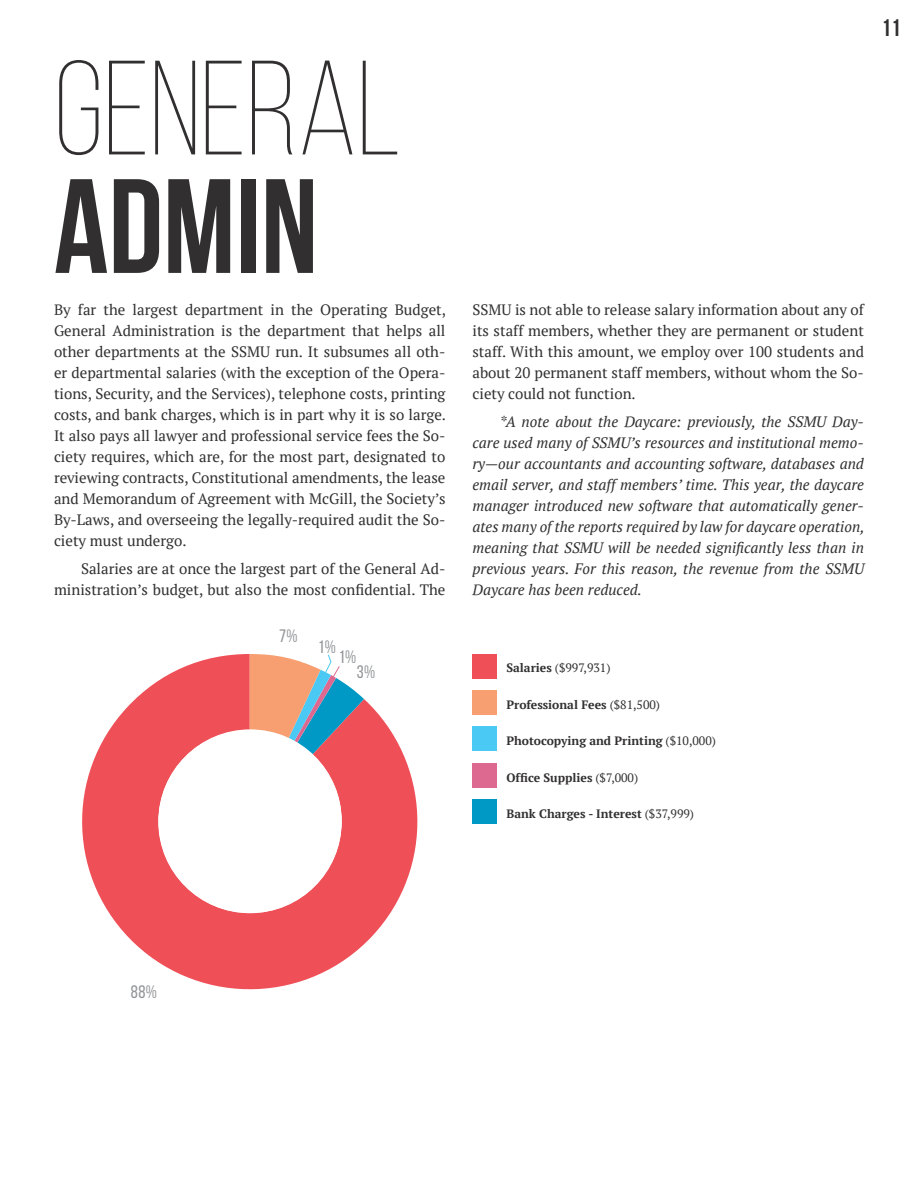
<style>
.page{position:relative;width:918px;height:1188px;background:#fff}
.page>*{position:absolute;margin:0;border:0;box-sizing:border-box;transform-origin:0 0}
.t1{font:300 133.95px "Bebas Neue";color:#312f30}
.t2{font:700 133.95px "Bebas Neue";color:#312f30}
.t3{font:700 24px "Bebas Neue";color:#312f30}
.t4{font:18px "Bebas Neue";color:#939598}
.t5{font:15px/21px "PT Serif";color:#312f30;text-align:justify}
.t6{font:italic 15px/21px "PT Serif";color:#312f30;text-align:justify}
.t7{font:700 12.15px "PT Serif";color:#312f30}
.t8{font:12.15px "PT Serif";color:#312f30}
.s1{font-weight:700}
.s2{font-weight:400}
</style>
<div class="page">
<svg style="left:82px;top:654px;width:336px;height:336px;fill:#ef5058"></svg>
<div style="left:472px;top:800px;width:25px;height:24px;background:#0099c5"></div>
<div style="left:472px;top:763px;width:25px;height:24px;background:#de6990"></div>
<div style="left:472px;top:727px;width:25px;height:24px;background:#49c9f4"></div>
<div style="left:472px;top:690px;width:25px;height:25px;background:#f79f71"></div>
<div style="left:472px;top:654px;width:25px;height:24px;background:#ef5058"></div>
<div style="left:159px;top:729px;width:183px;height:183px;background:#fff;border-radius:50%"></div>
<svg style="left:250px;top:654px;width:114px;height:168px"></svg>
<h1 class="t1" style="left:54px;top:37px;width:349px">GENERAL</h1>
<h1 class="t2" style="left:54px;top:153px;width:266px">ADMIN</h1>
<p class="t5" style="left:54px;top:299px;width:394px">By far the largest department in the Operating Budget, General Administration is the department that helps all other departments at the SSMU run. It subsumes all oth&shy;er departmental salaries (with the exception of the Opera&shy;tions, Security, and the Services), telephone costs, printing costs, and bank charges, which is in part why it is so large.<br>It also pays all lawyer and professional service fees the So&shy;ciety requires, which are, for the most part, designated to reviewing contracts, Constitutional amendments, the lease and Memorandum of Agreement with McGill, the Society’s By-Laws, and overseeing the legally-required audit the So&shy;ciety must undergo.</p>
<p class="t5" style="left:54px;top:558px;width:393px;text-align:right">Salaries are at once the largest part of the General Ad&shy;ministration’s budget, but also the most confidential. The</p>
<p class="t4" style="left:279px;top:626px;width:20px">7%</p>
<p class="t4" style="left:318px;top:637px;width:19px">1%</p>
<p class="t4" style="left:339px;top:647px;width:19px">1%</p>
<p class="t4" style="left:357px;top:662px;width:20px">3%</p>
<h2 class="t3" style="left:881px;top:15px;width:21px">11</h2>
<p class="t5" style="left:472px;top:299px;width:393px">SSMU is not able to release salary information about any of its staff members, whether they are permanent or student staff. With this amount, we employ over 100 students and about 20 permanent staff members, without whom the So&shy;ciety could not function.</p>
<p class="t6" style="left:472px;top:411px;width:394px;text-indent:27px">*A note about the Daycare: previously, the SSMU Day&shy;care used many of SSMU’s resources and institutional memo&shy;ry—our accountants and accounting software, databases and email server, and staff members’ time. This year, the daycare manager introduced new software that automatically gener&shy;ates many of the reports required by law for daycare operation, meaning that SSMU will be needed significantly less than in previous years. For this reason, the revenue from the SSMU Daycare has been reduced.</p>
<p class="t8" style="left:506px;top:660px;width:106px"><span class="s1">Salaries</span> ($997,931)</p>
<p class="t7" style="left:506px;top:696px;width:155px">Professional Fees <span class="s2">($81,500)</span></p>
<p class="t7" style="left:506px;top:733px;width:211px">Photocopying and Printing <span class="s2">($10,000)</span></p>
<p class="t7" style="left:506px;top:769px;width:133px">Office Supplies <span class="s2">($7,000)</span></p>
<p class="t7" style="left:506px;top:806px;width:189px">Bank Charges - Interest <span class="s2">($37,999)</span></p>
<p class="t4" style="left:131px;top:982px;width:28px">88%</p>
</div>
